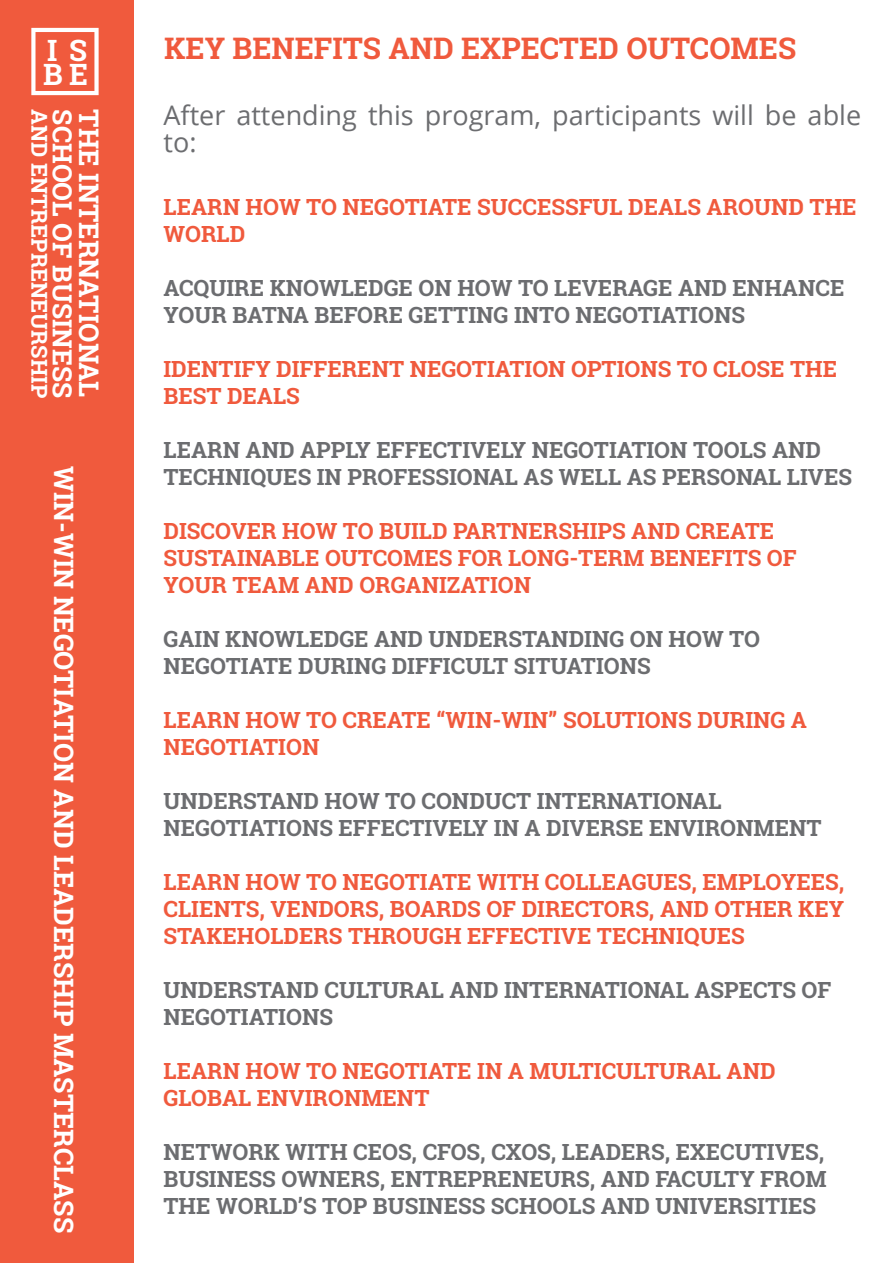
<style>
.page{position:relative;width:893px;height:1263px;background:#fff}
.page>*{position:absolute;margin:0;border:0;box-sizing:border-box;transform-origin:0 0}
.t1{font:700 30px "Roboto Slab";color:#f05a3d}
.t2{font:700 29.7px "Roboto Slab";color:#fff}
.t3{font:700 27.3px "Roboto Slab";color:#fff}
.t4{font:27px/27px "Open Sans";color:#6c6d70}
.t5{font:700 27px "Roboto Slab";color:#fff}
.t6{font:700 26.55px "Roboto Slab";color:#fff}
.t7{font:700 22.5px/27px "Roboto Slab";color:#6c6d70}
.t8{font:700 22.5px/27px "Roboto Slab";color:#f05a3d}
.t9{font:700 22.05px "Roboto Slab";color:#fff}
</style>
<div class="page">
<div style="left:0;top:0;width:134px;height:1263px;background:#f05a3d"></div>
<svg style="left:31px;top:28px;width:68px;height:67px"></svg>
<h2 class="t2" style="left:47px;top:30px;width:42px">I S</h2>
<h2 class="t2" style="left:43px;top:54px;width:47px">BE</h2>
<p class="t9" style="left:55px;top:109px;width:290px;rotate:90deg">AND ENTREPRENEURSHIP</p>
<p class="t6" style="left:81px;top:109px;width:290px;rotate:90deg">SCHOOL OF BUSINESS</p>
<p class="t3" style="left:108px;top:109px;width:289px;rotate:90deg">THE INTERNATIONAL</p>
<p class="t5" style="left:82px;top:466px;width:769px;rotate:90deg">WIN-WIN NEGOTIATION AND LEADERSHIP MASTERCLASS</p>
<h1 class="t1" style="left:164px;top:28px;width:634px">KEY BENEFITS AND EXPECTED OUTCOMES</h1>
<p class="t4" style="left:163px;top:101px;width:699px">After attending this program, participants will be able to:</p>
<p class="t8" style="left:163px;top:193px;width:695px">LEARN HOW TO NEGOTIATE SUCCESSFUL DEALS AROUND THE<br>WORLD</p>
<p class="t7" style="left:163px;top:274px;width:682px">ACQUIRE KNOWLEDGE ON HOW TO LEVERAGE AND ENHANCE<br>YOUR BATNA BEFORE GETTING INTO NEGOTIATIONS</p>
<p class="t8" style="left:163px;top:355px;width:675px">IDENTIFY DIFFERENT NEGOTIATION OPTIONS TO CLOSE THE<br>BEST DEALS</p>
<p class="t7" style="left:163px;top:436px;width:690px">LEARN AND APPLY EFFECTIVELY NEGOTIATION TOOLS AND<br>TECHNIQUES IN PROFESSIONAL AS WELL AS PERSONAL LIVES</p>
<p class="t8" style="left:163px;top:517px;width:635px">DISCOVER HOW TO BUILD PARTNERSHIPS AND CREATE<br>SUSTAINABLE OUTCOMES FOR LONG-TERM BENEFITS OF<br>YOUR TEAM AND ORGANIZATION</p>
<p class="t7" style="left:163px;top:625px;width:598px">GAIN KNOWLEDGE AND UNDERSTANDING ON HOW TO<br>NEGOTIATE DURING DIFFICULT SITUATIONS</p>
<p class="t8" style="left:163px;top:706px;width:645px">LEARN HOW TO CREATE “WIN-WIN” SOLUTIONS DURING A<br>NEGOTIATION</p>
<p class="t7" style="left:163px;top:787px;width:660px">UNDERSTAND HOW TO CONDUCT INTERNATIONAL<br>NEGOTIATIONS EFFECTIVELY IN A DIVERSE ENVIRONMENT</p>
<p class="t8" style="left:163px;top:868px;width:682px;text-align:justify">LEARN HOW TO NEGOTIATE WITH COLLEAGUES, EMPLOYEES, CLIENTS, VENDORS, BOARDS OF DIRECTORS, AND OTHER KEY STAKEHOLDERS THROUGH EFFECTIVE TECHNIQUES</p>
<p class="t7" style="left:163px;top:976px;width:669px">UNDERSTAND CULTURAL AND INTERNATIONAL ASPECTS OF<br>NEGOTIATIONS</p>
<p class="t8" style="left:163px;top:1057px;width:614px">LEARN HOW TO NEGOTIATE IN A MULTICULTURAL AND<br>GLOBAL ENVIRONMENT</p>
<p class="t7" style="left:163px;top:1138px;width:665px;text-align:justify">NETWORK WITH CEOS, CFOS, CXOS, LEADERS, EXECUTIVES, BUSINESS OWNERS, ENTREPRENEURS, AND FACULTY FROM THE WORLD’S TOP BUSINESS SCHOOLS AND UNIVERSITIES</p>
</div>
